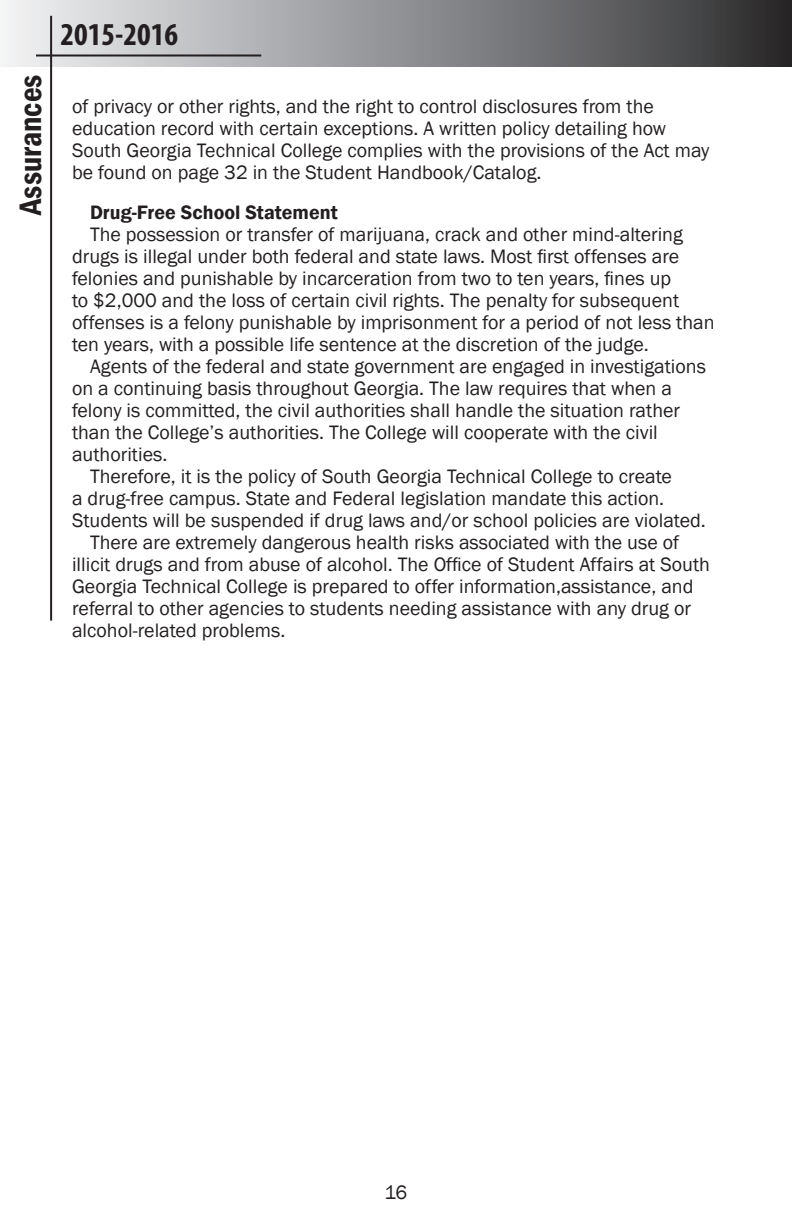
<style>
.page{position:relative;width:792px;height:1224px;background:#fff}
.page>*{position:absolute;margin:0;border:0;box-sizing:border-box;transform-origin:0 0}
.t1{font:600 condensed 32px "Franklin Gothic";color:#231f20}
.t2{font:700 condensed 32px "Myriad Pro";color:#231f20}
.t3{font:20px/22px "Franklin Gothic";color:#231f20}
.t4{font:600 20px "Franklin Gothic";color:#231f20}
</style>
<div class="page">
<div style="left:0;top:0;width:792px;height:67px;background:linear-gradient(to right,#f0f2f4,#2f2f31)"></div>
<hr style="left:36px;top:54px;width:225px;height:2px;background:#231f20">
<hr style="left:50px;top:16px;width:2px;height:605px;background:#231f20">
<h1 class="t1" style="left:9px;top:215px;width:142px;rotate:-90deg">Assurances</h1>
<h1 class="t2" style="left:61px;top:14px;width:119px">2015-2016</h1>
<p class="t3" style="left:72px;top:95px;width:639px">of privacy or other rights, and the right to control disclosures from the education record with certain exceptions. A written policy detailing how South Georgia Technical College complies with the provisions of the Act may be found on page 32 in the Student Handbook/Catalog.</p>
<p class="t4" style="left:90px;top:200px;width:249px">Drug-Free School Statement</p>
<p class="t3" style="left:72px;top:223px;width:644px;text-indent:18px">The possession or transfer of marijuana, crack and other mind-altering drugs is illegal under both federal and state laws. Most first offenses are felonies and punishable by incarceration from two to ten years, fines up<br>to $2,000 and the loss of certain civil rights. The penalty for subsequent offenses is a felony punishable by imprisonment for a period of not less than ten years, with a possible life sentence at the discretion of the judge.</p>
<p class="t3" style="left:72px;top:355px;width:636px;text-indent:18px">Agents of the federal and state government are engaged in investigations on a continuing basis throughout Georgia. The law requires that when a felony is committed, the civil authorities shall handle the situation rather than the College’s authorities. The College will cooperate with the civil authorities.</p>
<p class="t3" style="left:72px;top:465px;width:635px;text-indent:18px">Therefore, it is the policy of South Georgia Technical College to create<br>a drug-free campus. State and Federal legislation mandate this action.<br>Students will be suspended if drug laws and/or school policies are violated.</p>
<p class="t3" style="left:72px;top:531px;width:640px;text-indent:18px">There are extremely dangerous health risks associated with the use of illicit drugs and from abuse of alcohol. The Office of Student Affairs at South Georgia Technical College is prepared to offer information,assistance, and referral to other agencies to students needing assistance with any drug or alcohol-related problems.</p>
<p class="t3" style="left:385px;top:1182px;width:24px">16</p>
</div>
